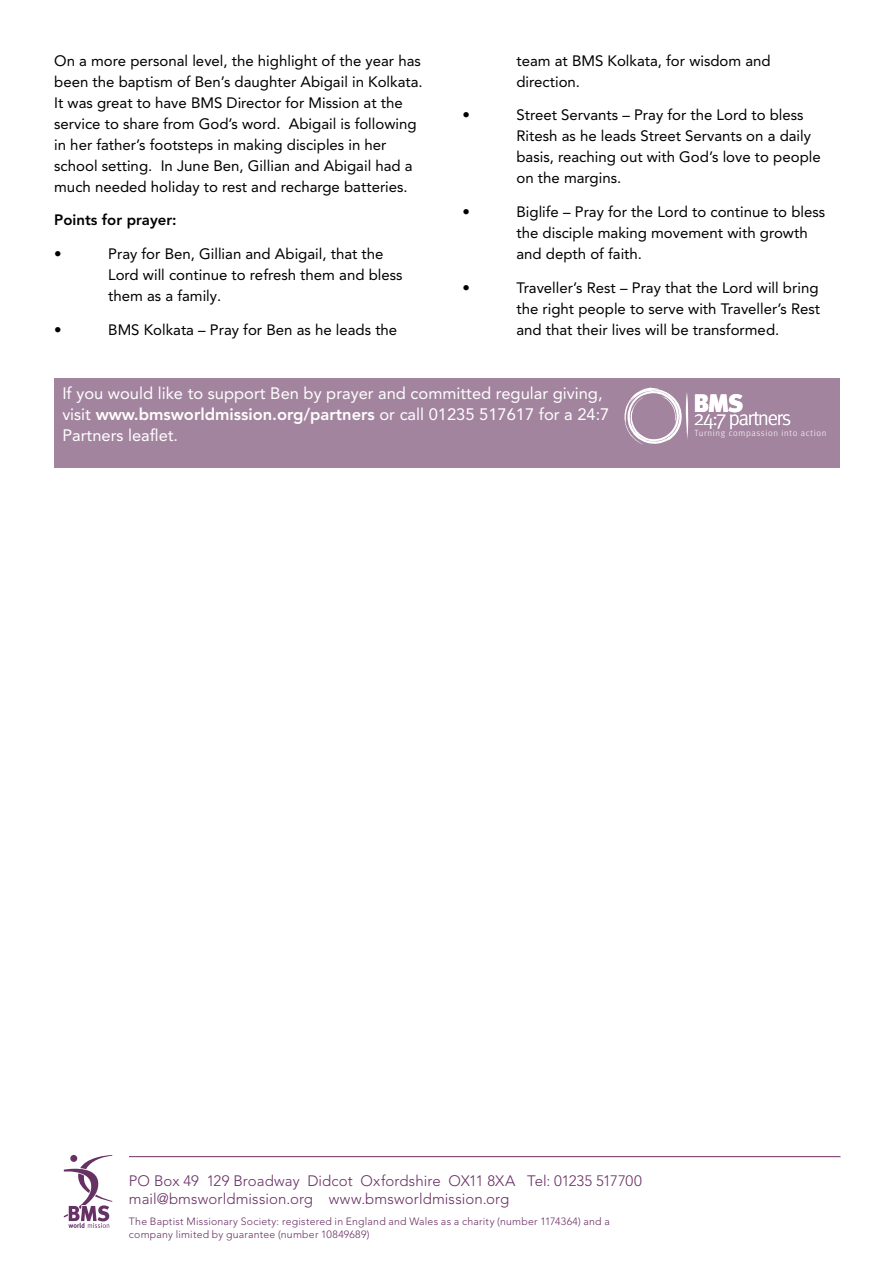
<style>
.page{position:relative;width:893px;height:1263px;background:#fff}
.page>*{position:absolute;margin:0;border:0;box-sizing:border-box;transform-origin:0 0}
.t1{font:25.2px "Meta Black LF";color:#fff}
.t2{font:300 20.7px "Meta";letter-spacing:-.055em;color:#fff}
.Body_paragraph{font:16.5px/21px "Avenir LT Pro";color:#fff}
.Body_paragraph-2{font:15px/21px "Avenir LT Pro";color:#000}
.t3{font:300 15px/18px "Avenir LT Pro";letter-spacing:.005em;color:#692f64}
.Body_paragraph-3{font:800 15px "Avenir LT Pro";color:#000}
.t4{font:300 10.5px/12.6px "Avenir LT Pro";letter-spacing:.02em;color:#692f64}
.t5{font:300 9px "Meta";letter-spacing:.075em;color:#fff}
.s1{font-weight:800}
</style>
<div class="page">
<hr style="left:129px;top:1156px;width:711px;height:1px;background:#692f64">
<svg style="left:64px;top:1155px;width:48px;height:73px"></svg>
<div style="left:54px;top:378px;width:785px;height:89px;background:#a3849f"></div>
<svg style="left:624px;top:387px;width:64px;height:58px"></svg>
<p class="Body_paragraph-2" style="left:54px;top:50px;width:370px">On a more personal level, the highlight of the year has been the baptism of Ben’s daughter Abigail in Kolkata.<br>It was great to have BMS Director for Mission at the service to share from God’s word. Abigail is following in her father’s footsteps in making disciples in her school setting. In June Ben, Gillian and Abigail had a much needed holiday to rest and recharge batteries.</p>
<p class="Body_paragraph-3" style="left:54px;top:211px;width:124px">Points for prayer:</p>
<p class="Body_paragraph-2" style="left:54px;top:243px;width:9px">•</p>
<p class="Body_paragraph-2" style="left:108px;top:243px;width:296px">Pray for Ben, Gillian and Abigail, that the<br>Lord will continue to refresh them and bless them as a family.</p>
<p class="Body_paragraph-2" style="left:54px;top:319px;width:9px">•</p>
<p class="Body_paragraph-2" style="left:108px;top:319px;width:291px">BMS Kolkata – Pray for Ben as he leads the</p>
<p class="Body_paragraph-2" style="left:516px;top:50px;width:256px">team at BMS Kolkata, for wisdom and direction.</p>
<p class="Body_paragraph-2" style="left:462px;top:104px;width:9px">•</p>
<p class="Body_paragraph-2" style="left:516px;top:104px;width:306px">Street Servants – Pray for the Lord to bless Ritesh as he leads Street Servants on a daily basis, reaching out with God’s love to people on the margins.</p>
<p class="Body_paragraph-2" style="left:462px;top:201px;width:9px">•</p>
<p class="Body_paragraph-2" style="left:516px;top:201px;width:310px">Biglife – Pray for the Lord to continue to bless the disciple making movement with growth and depth of faith.</p>
<p class="Body_paragraph-2" style="left:462px;top:277px;width:9px">•</p>
<p class="Body_paragraph-2" style="left:516px;top:277px;width:305px;text-align:justify">Traveller’s Rest – Pray that the Lord will bring the right people to serve with Traveller’s Rest and that their lives will be transformed.</p>
<p class="Body_paragraph" style="left:62px;top:383px;width:549px">If you would like to support Ben by prayer and committed regular giving, visit <span class="s1">www.bmsworldmission.org/partners</span> or call 01235 517617 for a 24:7<br>Partners leaflet.</p>
<p class="t1" style="left:694px;top:388px;width:51px">BMS</p>
<p class="t2" style="left:694px;top:406px;width:99px">24:7 partners</p>
<p class="t5" style="left:695px;top:428px;width:133px">Turning compassion into action</p>
<p class="t3" style="left:129px;top:1172px;width:514px">PO Box 49 129 Broadway Didcot Oxfordshire OX11 8XA Tel: 01235 517700 mail@bmsworldmission.org www.bmsworldmission.org</p>
<p class="t4" style="left:129px;top:1215px;width:482px">The Baptist Missionary Society: registered in England and Wales as a charity (number 1174364) and a company limited by guarantee (number 10849689)</p>
</div>
